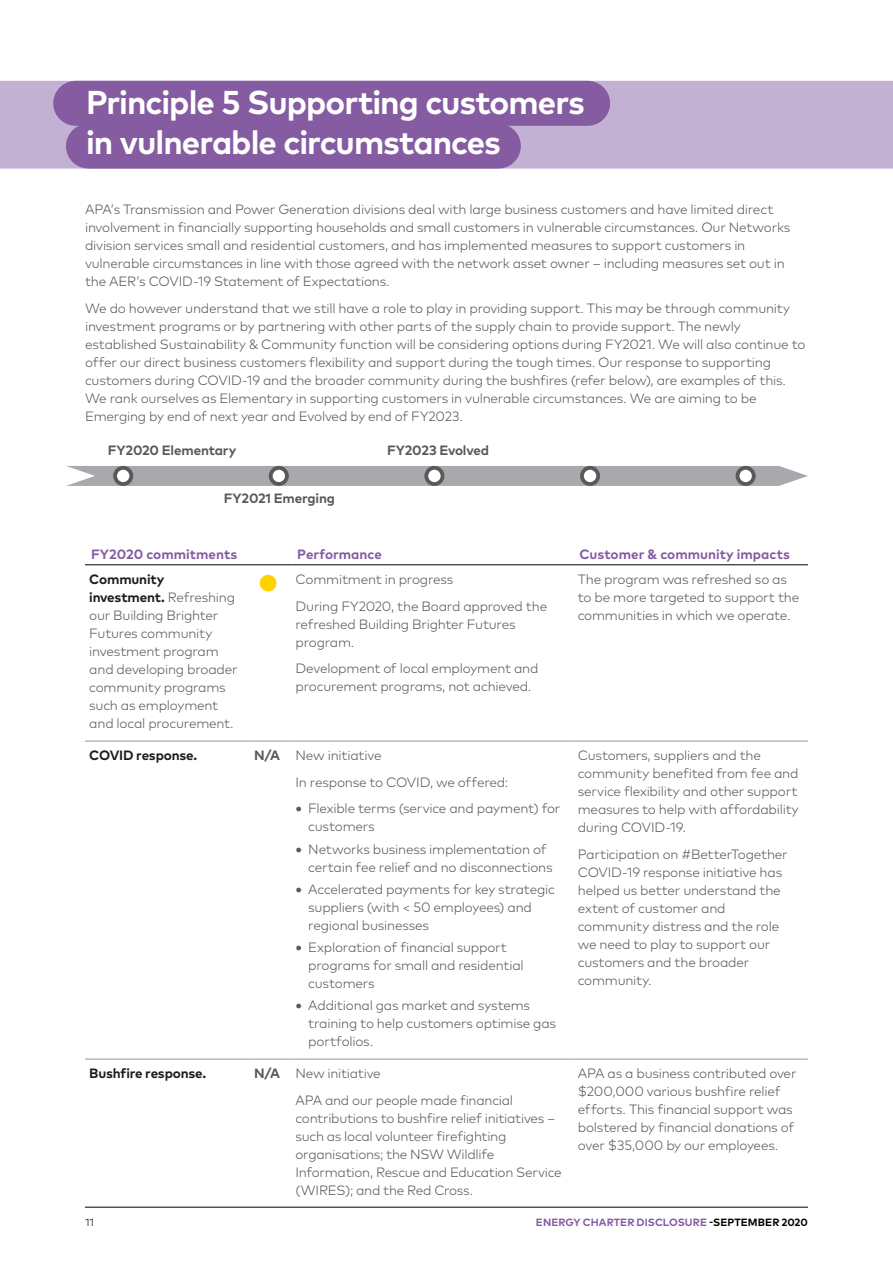
<style>
.page{position:relative;width:893px;height:1263px;background:#fff}
.page>*{position:absolute;margin:0;border:0;box-sizing:border-box;transform-origin:0 0}
.t1{font:700 33px/39.6px "Mark Pro";letter-spacing:-.03em;color:#fff}
.t2{font:300 13.5px/18px "Mark Pro";letter-spacing:-.015em;color:#58595b}
.t3{font:700 13.5px "Mark Pro";color:#855ba2}
.t4{font:700 13.5px "Mark Pro";letter-spacing:-.01em;color:#58595b}
.t5{font:700 13.5px "Mark Pro";letter-spacing:-.015em;color:#1c1e1a}
.t6{font:700 10.5px "Mark Pro";letter-spacing:.005em;color:#855ba2}
.t7{font:300 10.5px "Mark Pro";color:#000}
.s1{font-weight:700;color:#1c1e1a}
.s2{font-size:22.5px;color:#ffd200}
.s3{font-weight:700}
.s4{font-weight:700;font-size:15px}
.s5{color:#000}
</style>
<div class="page">
<hr style="left:85px;top:1207px;width:723px;height:1px;background:#000">
<div style="left:0;top:81px;width:893px;height:45px;background:#c3b1d4"></div>
<div style="left:0;top:124px;width:893px;height:45px;background:#c3b1d4"></div>
<div style="left:66px;top:466px;width:742px;height:20px;background:#a7a9ac"></div>
<div style="left:115px;top:468px;width:16px;height:16px;background:#fff;border-radius:50%"></div>
<div style="left:113px;top:466px;width:20px;height:20px;border:4px solid #58595b;border-radius:50%"></div>
<div style="left:426px;top:468px;width:17px;height:16px;background:#fff;border-radius:50%"></div>
<div style="left:424px;top:466px;width:20px;height:20px;border:4px solid #58595b;border-radius:50%"></div>
<div style="left:271px;top:468px;width:16px;height:16px;background:#fff;border-radius:50%"></div>
<div style="left:269px;top:466px;width:20px;height:20px;border:4px solid #58595b;border-radius:50%"></div>
<div style="left:582px;top:468px;width:16px;height:16px;background:#fff;border-radius:50%"></div>
<div style="left:580px;top:466px;width:20px;height:20px;border:4px solid #58595b;border-radius:50%"></div>
<div style="left:737px;top:468px;width:17px;height:16px;background:#fff;border-radius:50%"></div>
<div style="left:736px;top:466px;width:20px;height:20px;border:4px solid #58595b;border-radius:50%"></div>
<hr style="left:85px;top:564px;width:165px;height:1px;background:#000">
<hr style="left:250px;top:564px;width:41px;height:1px;background:#000">
<hr style="left:291px;top:564px;width:282px;height:1px;background:#000">
<hr style="left:573px;top:564px;width:235px;height:1px;background:#000">
<hr style="left:85px;top:741px;width:165px;height:1px;background:#939598">
<hr style="left:250px;top:741px;width:41px;height:1px;background:#939598">
<hr style="left:291px;top:741px;width:282px;height:1px;background:#939598">
<hr style="left:573px;top:741px;width:235px;height:1px;background:#939598">
<hr style="left:85px;top:1059px;width:165px;height:1px;background:#939598">
<hr style="left:250px;top:1059px;width:41px;height:1px;background:#939598">
<hr style="left:291px;top:1059px;width:282px;height:1px;background:#939598">
<hr style="left:573px;top:1059px;width:235px;height:1px;background:#939598">
<div style="left:76px;top:81px;width:512px;height:45px;background:#855ba2"></div>
<div style="left:88px;top:124px;width:410px;height:45px;background:#855ba2"></div>
<h1 class="t1" style="left:86px;top:80px;width:500px">Principle 5 Supporting customers in vulnerable circumstances</h1>
<p class="t2" style="left:85px;top:199px;width:707px">APA’s Transmission and Power Generation divisions deal with large business customers and have limited direct involvement in financially supporting households and small customers in vulnerable circumstances. Our Networks division services small and residential customers, and has implemented measures to support customers in vulnerable circumstances in line with those agreed with the network asset owner – including measures set out in the AER’s COVI D-19 Statement of Expectations.</p>
<p class="t2" style="left:85px;top:298px;width:722px">We do however understand that we still have a role to play in providing support. This may be through community investment programs or by partnering with other parts of the supply chain to provide support. The newly established Sustainability &amp; Community function will be considering options during FY2021. We will also continue to offer our direct business customers flexibility and support during the tough times. Our response to supporting customers during COVI D-19 and the broader community during the bushfires (refer below), are examples of this.<br>We rank ourselves as Elementary in supporting customers in vulnerable circumstances. We are aiming to be Emerging by end of next year and Evolved by end of FY2023.</p>
<p class="t4" style="left:108px;top:440px;width:130px">FY2020 Elementary</p>
<p class="t4" style="left:224px;top:488px;width:113px">FY2021 Emerging</p>
<p class="t4" style="left:387px;top:440px;width:103px">FY2023 Evolved</p>
<p class="t3" style="left:91px;top:544px;width:148px">FY2020 commitments</p>
<p class="t3" style="left:297px;top:544px;width:86px">Performance</p>
<p class="t3" style="left:579px;top:544px;width:212px">Customer &amp; community impacts</p>
<p class="t2" style="left:89px;top:569px;width:150px"><span class="s1">Community investment.</span> Refreshing our Building Brighter<br>Futures community investment program and developing broader community programs such as employment and local procurement.</p>
<p class="t2" style="left:296px;top:565px;width:253px;line-height:26.5px;text-indent:-37px"><span class="s2">●</span> Commitment in progress<br>During FY2020, the Board approved the</p>
<p class="t2" style="left:578px;top:569px;width:223px">The program was refreshed so as to be more targeted to support the communities in which we operate.</p>
<p class="t2" style="left:296px;top:614px;width:222px">refreshed Building Brighter Futures program.</p>
<p class="t2" style="left:296px;top:658px;width:245px">Development of local employment and procurement programs, not achieved.</p>
<p class="t5" style="left:89px;top:745px;width:109px">COVID response.</p>
<p class="t2" style="left:295px;top:741px;width:214px;line-height:26.5px;text-indent:-41px"><span class="s3">N/A</span> New initiative<br>I n response to COVI D, we offered:</p>
<p class="t2" style="left:308px;top:798px;width:254px;text-indent:-13px"><span class="s4">•</span> Flexible terms (service and payment) for customers</p>
<p class="t2" style="left:308px;top:839px;width:246px;text-indent:-13px"><span class="s4">•</span> Networks business implementation of certain fee relief and no disconnections</p>
<p class="t2" style="left:308px;top:879px;width:248px;text-indent:-13px"><span class="s4">•</span> Accelerated payments for key strategic suppliers (with &lt; 50 employees) and regional businesses</p>
<p class="t2" style="left:308px;top:937px;width:217px;text-indent:-13px"><span class="s4">•</span> Exploration of financial support programs for small and residential customers</p>
<p class="t2" style="left:308px;top:995px;width:249px;text-indent:-13px"><span class="s4">•</span> Additional gas market and systems training to help customers optimise gas portfolios.</p>
<p class="t5" style="left:89px;top:1063px;width:118px">Bushfire response.</p>
<p class="t2" style="left:295px;top:1059px;width:219px;line-height:26.5px;text-indent:-41px"><span class="s3">N/A</span> New initiative<br>APA and our people made financial</p>
<p class="t2" style="left:295px;top:1108px;width:268px">contributions to bushfire relief initiatives – such as local volunteer firefighting organisations; the NSW Wildlife<br>I nformation, Rescue and Education Service (WI RES); and the Red Cross.</p>
<p class="t2" style="left:578px;top:745px;width:223px">Customers, suppliers and the community benefited from fee and service flexibility and other support measures to help with affordability during COVI D-19.</p>
<p class="t2" style="left:578px;top:844px;width:212px">Participation on #BetterTogether<br>COVI D-19 response initiative has helped us better understand the extent of customer and community distress and the role we need to play to support our customers and the broader community.</p>
<p class="t2" style="left:578px;top:1063px;width:220px">APA as a business contributed over $200,000 various bushfire relief efforts. This financial support was bolstered by financial donations of over $35,000 by our employees.</p>
<p class="t7" style="left:85px;top:1214px;width:10px">11</p>
<p class="t6" style="left:536px;top:1214px;width:273px">ENERGY CHARTER DISCLOSURE <span class="s5">-Septe mber 2020</span></p>
</div>
